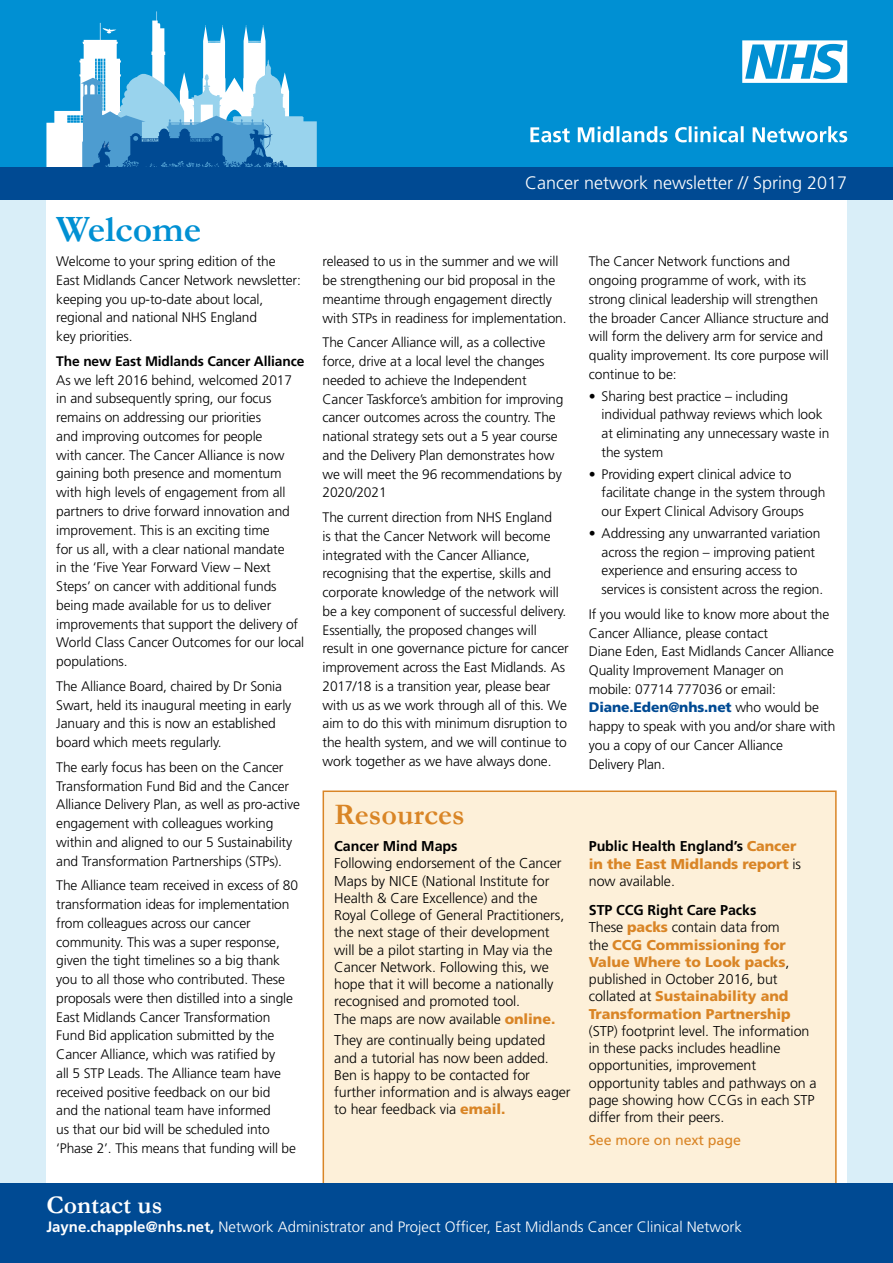
<style>
.page{position:relative;width:893px;height:1263px;background:#d9eef8}
.page>*{position:absolute;margin:0;border:0;box-sizing:border-box;transform-origin:0 0}
.t1{font:700 37.5px "Garamond";color:#0090d3}
.t2{font:700 30px "Garamond";color:#d98526}
.t3{font:700 25.5px "Garamond";color:#fff}
.t4{font:300 18px "Frutiger";color:#fff}
.t5{font:300 15px "Frutiger";color:#fff}
.t6{font:300 14.25px/17.2px "Frutiger";letter-spacing:-.005em;color:#000}
.t7{font:900 14.25px/17.2px "Frutiger";letter-spacing:-.005em;color:#d98526}
.t8{font:14.25px "Frutiger";letter-spacing:-.005em;color:#d98526}
.t9{font:700 14.25px "Frutiger";letter-spacing:-.005em;color:#000}
.t10{font:300 13.8px/18.8px "Frutiger";letter-spacing:-.01em;color:#000}
.t11{font:700 13.8px "Frutiger";letter-spacing:-.01em;color:#000}
.s1{font-weight:900;color:#d98526}
.s2{font-weight:900;color:#004a93}
.s3{font-weight:700;color:#000}
.s4{font-weight:300;color:#000}
.s5{font-weight:700}
</style>
<div class="page">
<div style="left:0;top:0;width:893px;height:186px;background:#0090d3"></div>
<svg style="left:530px;top:126px;width:317px;height:16px"></svg>
<svg style="left:742px;top:40px;width:105px;height:43px"></svg>
<div style="left:46px;top:200px;width:801px;height:983px;background:#fff"></div>
<svg style="left:46px;top:11px;width:271px;height:156px"></svg>
<div style="left:0;top:167px;width:893px;height:33px;background:#004a93"></div>
<div style="left:323px;top:791px;width:513px;height:395px;background:#fdf0d9"></div>
<div style="left:0;top:1183px;width:893px;height:80px;background:#004a93"></div>
<h1 class="t1" style="left:56px;top:207px;width:147px">Welcome</h1>
<p class="t10" style="left:56px;top:252px;width:246px">Welcome to your spring edition of the East Midlands Cancer Network newsletter: keeping you up-to-date about local, regional and national NHS England<br>key priorities.</p>
<p class="t11" style="left:56px;top:353px;width:250px">The new East Midlands Cancer Alliance</p>
<p class="t10" style="left:56px;top:370px;width:250px">As we left 2016 behind, welcomed 2017 in and subsequently spring, our focus remains on addressing our priorities<br>and improving outcomes for people<br>with cancer. The Cancer Alliance is now gaining both presence and momentum with high levels of engagement from all partners to drive forward innovation and improvement. This is an exciting time<br>for us all, with a clear national mandate<br>in the ‘Five Year Forward View – Next Steps’ on cancer with additional funds being made available for us to deliver improvements that support the delivery of World Class Cancer Outcomes for our local populations.</p>
<p class="t10" style="left:56px;top:677px;width:237px">The Alliance Board, chaired by Dr Sonia Swart, held its inaugural meeting in early January and this is now an established board which meets regularly.</p>
<p class="t10" style="left:56px;top:758px;width:245px">The early focus has been on the Cancer Transformation Fund Bid and the Cancer Alliance Delivery Plan, as well as pro-active engagement with colleagues working within and aligned to our 5 Sustainability and Transformation Partnerships (STPs).</p>
<p class="t10" style="left:56px;top:876px;width:243px">The Alliance team received in excess of 80 transformation ideas for implementation from colleagues across our cancer community. This was a super response, given the tight timelines so a big thank you to all those who contributed. These proposals were then distilled into a single East Midlands Cancer Transformation Fund Bid application submitted by the Cancer Alliance, which was ratified by<br>all 5 STP Leads. The Alliance team have received positive feedback on our bid<br>and the national team have informed<br>us that our bid will be scheduled into ‘Phase 2’. This means that funding will be</p>
<h3 class="t4" style="left:525px;top:172px;width:324px">Cancer network newsletter // Spring 2017</h3>
<p class="t10" style="left:323px;top:252px;width:246px">released to us in the summer and we will be strengthening our bid proposal in the meantime through engagement directly with STPs in readiness for implementation.</p>
<p class="t10" style="left:323px;top:333px;width:242px">The Cancer Alliance will, as a collective force, drive at a local level the changes needed to achieve the Independent Cancer Taskforce’s ambition for improving cancer outcomes across the country. The national strategy sets out a 5 year course and the Delivery Plan demonstrates how we will meet the 96 recommendations by 2020/2021</p>
<p class="t10" style="left:323px;top:508px;width:248px">The current direction from NHS England<br>is that the Cancer Network will become integrated with the Cancer Alliance, recognising that the expertise, skills and corporate knowledge of the network will be a key component of successful delivery.<br>Essentially, the proposed changes will result in one governance picture for cancer improvement across the East Midlands. As 2017/18 is a transition year, please bear with us as we work through all of this. We aim to do this with minimum disruption to the health system, and we will continue to work together as we have always done.</p>
<h2 class="t2" style="left:334px;top:796px;width:132px">Resources</h2>
<p class="t9" style="left:334px;top:838px;width:125px">Cancer Mind Maps</p>
<p class="t6" style="left:334px;top:855px;width:232px">Following endorsement of the Cancer Maps by NICE (National Institute for Health &amp; Care Excellence) and the Royal College of General Practitioners, the next stage of their development will be a pilot starting in May via the Cancer Network. Following this, we hope that it will become a nationally recognised and promoted tool.<br>The maps are now available <span class="s1">online.</span></p>
<p class="t6" style="left:334px;top:1032px;width:238px">They are continually being updated and a tutorial has now been added.<br>Ben is happy to be contacted for further information and is always eager to hear feedback via <span class="s1">email.</span></p>
<p class="t10" style="left:589px;top:252px;width:242px">The Cancer Network functions and ongoing programme of work, with its strong clinical leadership will strengthen the broader Cancer Alliance structure and will form the delivery arm for service and quality improvement. Its core purpose will continue to be:</p>
<p class="t10" style="left:602px;top:386px;width:229px;text-indent:-13px">• Sharing best practice – including individual pathway reviews which look at eliminating any unnecessary waste in the system</p>
<p class="t10" style="left:602px;top:464px;width:225px;text-indent:-13px">• Providing expert clinical advice to facilitate change in the system through our Expert Clinical Advisory Groups</p>
<p class="t10" style="left:602px;top:524px;width:223px;text-indent:-13px">• Addressing any unwarranted variation across the region – improving patient experience and ensuring access to services is consistent across the region.</p>
<p class="t10" style="left:589px;top:605px;width:248px">If you would like to know more about the<br>Cancer Alliance, please contact<br>Diane Eden, East Midlands Cancer Alliance<br>Quality Improvement Manager on<br>mobile: 07714 777036 or email:<br><span class="s2">Diane.Eden@nhs.net</span> who would be happy to speak with you and/or share with you a copy of our Cancer Alliance<br>Delivery Plan.</p>
<p class="t7" style="left:589px;top:837px;width:214px"><span class="s3">Public Health England’s</span> Cancer in the East Midlands report <span class="s4">is now available.</span></p>
<p class="t7" style="left:589px;top:901px;width:203px"><span class="s3">STP CCG Right Care Packs<br></span><span class="s4">These</span> packs <span class="s4">contain data from the</span> CCG Commissioning for<br>Value Where to Look packs<span class="s4">, published in October 2016, but collated at</span> Sustainability and<br>Transformation Partnership</p>
<p class="t6" style="left:589px;top:1022px;width:229px">(STP) footprint level. The information in these packs includes headline opportunities, improvement opportunity tables and pathways on a page showing how CCGs in each STP differ from their peers.</p>
<p class="t8" style="left:589px;top:1132px;width:154px">See more on next page</p>
<h3 class="t3" style="left:46px;top:1189px;width:117px">Contact us</h3>
<p class="t5" style="left:46px;top:1218px;width:697px"><span class="s5">Jayne.chapple@nhs.net,</span> Network Administrator and Project Officer, East Midlands Cancer Clinical Network</p>
</div>
